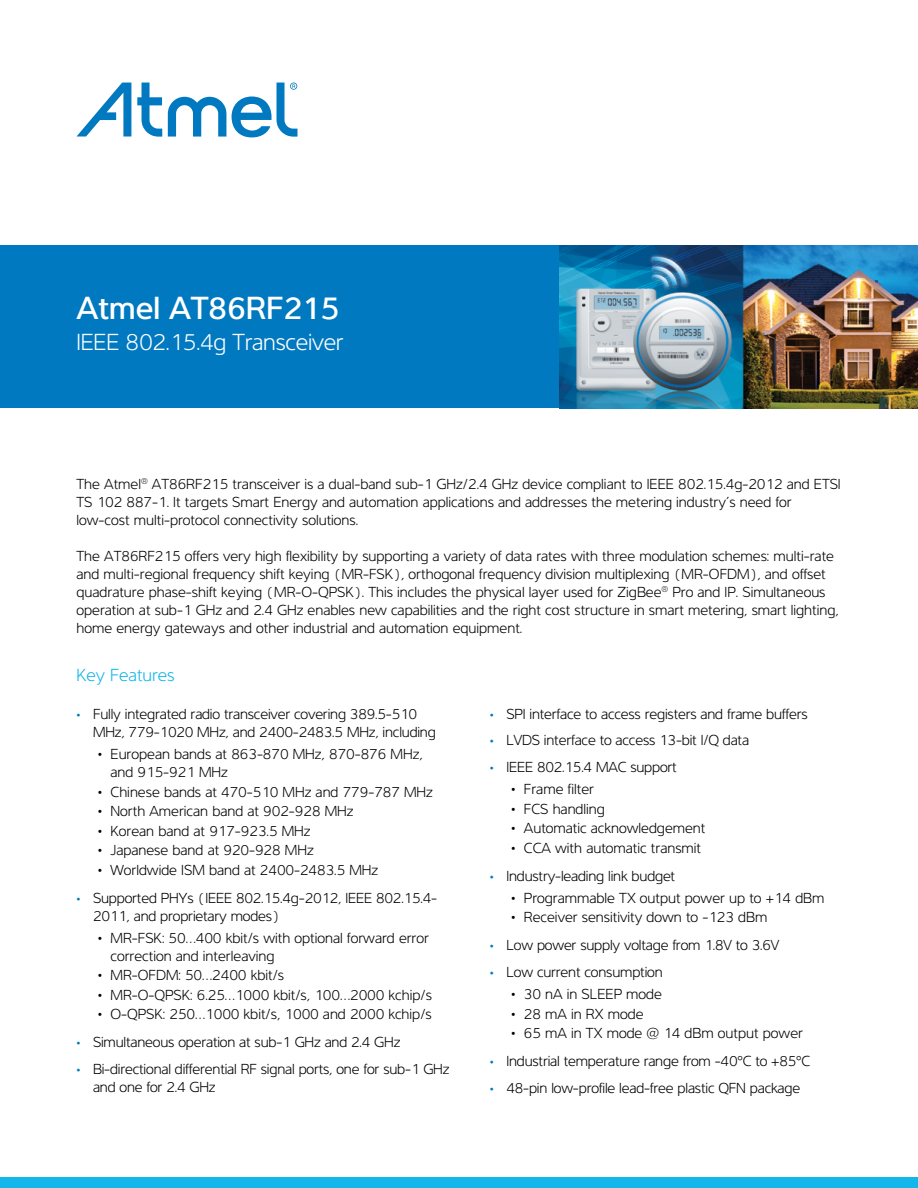
<style>
.page{position:relative;width:918px;height:1188px;background:#fff}
.page>*{position:absolute;margin:0;border:0;box-sizing:border-box;transform-origin:0 0}
.t1{font:500 33px "Interval";letter-spacing:-.01em;color:#fff}
.t2{font:300 24px "Interval";letter-spacing:-.01em;color:#fff}
.t3{font:300 18px "Interval";color:#13b6ea}
.t4{font:300 15px/18px "Interval";color:#000}
.s1{font-weight:400;font-size:12.75px;color:#0079c1}
</style>
<div class="page">
<div style="left:0;top:246px;width:918px;height:162px;background:#0079c1"></div>
<div style="left:0;top:1177px;width:918px;height:11px;background:#13b6ea"></div>
<svg style="left:232px;top:97px;width:39px;height:40px"></svg>
<svg style="left:277px;top:83px;width:20px;height:54px"></svg>
<svg style="left:168px;top:97px;width:58px;height:40px"></svg>
<svg style="left:77px;top:83px;width:54px;height:54px"></svg>
<svg style="left:137px;top:83px;width:25px;height:54px"></svg>
<img style="left:560px;top:246px;width:358px;height:162px">
<h1 class="t1" style="left:77px;top:289px;width:265px">Atmel AT86RF215</h1>
<h2 class="t2" style="left:77px;top:329px;width:269px">IEEE 802.15.4g Transceiver</h2>
<p class="t4" style="left:77px;top:475px;width:766px">The Atmel<sup>®</sup> AT86RF215 transceiver is a dual-band sub-1 GHz/2.4 GHz device compliant to IEEE 802.15.4g-2012 and ETSI<br>TS 102 887-1. It targets Smart Energy and automation applications and addresses the metering industry’s need for low-cost multi-protocol connectivity solutions.</p>
<p class="t4" style="left:77px;top:547px;width:764px">The AT86RF215 offers very high flexibility by supporting a variety of data rates with three modulation schemes: multi-rate and multi-regional frequency shift keying (MR-FSK), orthogonal frequency division multiplexing (MR-OFDM), and offset quadrature phase-shift keying (MR-O-QPSK). This includes the physical layer used for ZigBee<sup>®</sup> Pro and IP. Simultaneous operation at sub-1 GHz and 2.4 GHz enables new capabilities and the right cost structure in smart metering, smart lighting, home energy gateways and other industrial and automation equipment.</p>
<p class="t3" style="left:77px;top:665px;width:100px">Key Features</p>
<p class="t4" style="left:93px;top:705px;width:344px;text-indent:-16px"><span class="s1">•</span> Fully integrated radio transceiver covering 389.5-510<br>MHz, 779-1020 MHz, and 2400-2483.5 MHz, including</p>
<p class="t4" style="left:111px;top:745px;width:314px;text-indent:-13px">• European bands at 863-870 MHz, 870-876 MHz, and 915-921 MHz</p>
<p class="t4" style="left:98px;top:782px;width:337px">• Chinese bands at 470-510 MHz and 779-787 MHz</p>
<p class="t4" style="left:98px;top:802px;width:257px">• North American band at 902-928 MHz</p>
<p class="t4" style="left:98px;top:821px;width:214px">• Korean band at 917-923.5 MHz</p>
<p class="t4" style="left:98px;top:841px;width:217px">• Japanese band at 920-928 MHz</p>
<p class="t4" style="left:98px;top:860px;width:282px">• Worldwide ISM band at 2400-2483.5 MHz</p>
<p class="t4" style="left:93px;top:888px;width:346px;text-indent:-16px"><span class="s1">•</span> Supported PHYs (IEEE 802.15.4g-2012, IEEE 802.15.4-<br>2011, and proprietary modes)</p>
<p class="t4" style="left:111px;top:929px;width:320px;text-indent:-13px">• MR-FSK: 50…400 kbit/s with optional forward error correction and interleaving</p>
<p class="t4" style="left:98px;top:966px;width:188px">• MR-OFDM: 50…2400 kbit/s</p>
<p class="t4" style="left:98px;top:986px;width:336px">• MR-O-QPSK: 6.25…1000 kbit/s, 100…2000 kchip/s</p>
<p class="t4" style="left:98px;top:1005px;width:336px">• O-QPSK: 250…1000 kbit/s, 1000 and 2000 kchip/s</p>
<p class="t4" style="left:77px;top:1033px;width:325px"><span class="s1">•</span> Simultaneous operation at sub-1 GHz and 2.4 GHz</p>
<p class="t4" style="left:93px;top:1060px;width:358px;text-indent:-16px"><span class="s1">•</span> Bi-directional differential RF signal ports, one for sub-1 GHz and one for 2.4 GHz</p>
<p class="t4" style="left:490px;top:705px;width:319px"><span class="s1">•</span> SPI interface to access registers and frame buffers</p>
<p class="t4" style="left:490px;top:731px;width:261px"><span class="s1">•</span> LVDS interface to access 13-bit I/Q data</p>
<p class="t4" style="left:490px;top:758px;width:188px"><span class="s1">•</span> IEEE 802.15.4 MAC support</p>
<p class="t4" style="left:511px;top:780px;width:84px">• Frame filter</p>
<p class="t4" style="left:511px;top:799px;width:95px">• FCS handling</p>
<p class="t4" style="left:511px;top:819px;width:196px">• Automatic acknowledgement</p>
<p class="t4" style="left:511px;top:838px;width:192px">• CCA with automatic transmit</p>
<p class="t4" style="left:490px;top:866px;width:187px"><span class="s1">•</span> Industry-leading link budget</p>
<p class="t4" style="left:511px;top:889px;width:315px">• Programmable TX output power up to +14 dBm</p>
<p class="t4" style="left:511px;top:908px;width:258px">• Receiver sensitivity down to -123 dBm</p>
<p class="t4" style="left:490px;top:936px;width:291px"><span class="s1">•</span> Low power supply voltage from 1.8V to 3.6V</p>
<p class="t4" style="left:490px;top:963px;width:174px"><span class="s1">•</span> Low current consumption</p>
<p class="t4" style="left:511px;top:985px;width:152px">• 30 nA in SLEEP mode</p>
<p class="t4" style="left:511px;top:1004px;width:134px">• 28 mA in RX mode</p>
<p class="t4" style="left:511px;top:1024px;width:293px">• 65 mA in TX mode @ 14 dBm output power</p>
<p class="t4" style="left:490px;top:1052px;width:322px"><span class="s1">•</span> Industrial temperature range from -40°C to +85°C</p>
<p class="t4" style="left:490px;top:1078px;width:312px"><span class="s1">•</span> 48-pin low-profile lead-free plastic QFN package</p>
</div>
